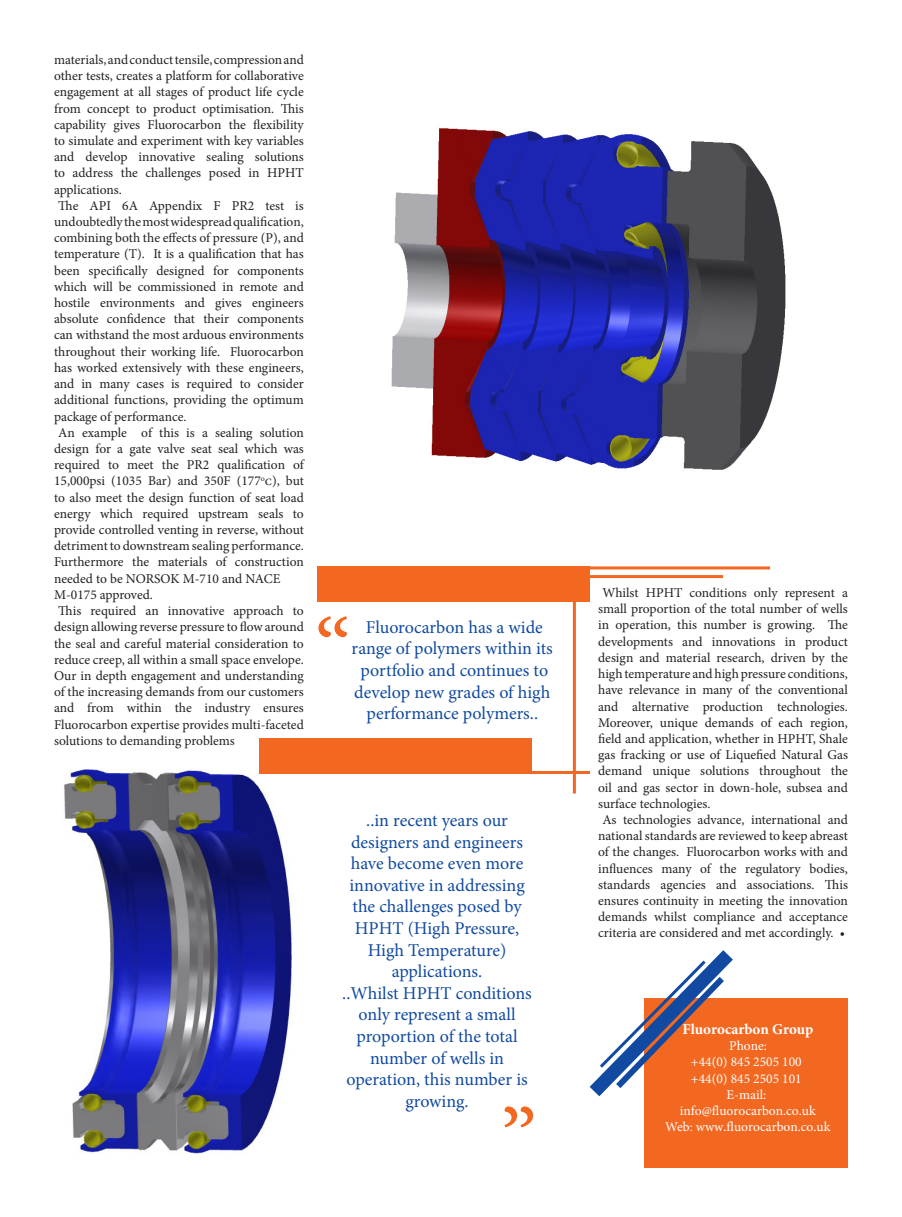
<style>
.page{position:relative;width:902px;height:1217px;background:#fff}
.page>*{position:absolute;margin:0;border:0;box-sizing:border-box;transform-origin:0 0}
.t1{font:90px "Minion Pro";color:#f36821}
.t2{font:18px/21.6px "Minion Pro";color:#114aa0;text-align:center}
.t3{font:700 15px "Minion Pro";color:#fff}
.t4{font:13.5px/16.2px "Minion Pro";letter-spacing:-.005em;color:#231f20;text-align:justify}
.t5{font:13.5px/16.2px "Minion Pro";color:#fff;text-align:center}
</style>
<div class="page">
<img style="left:391px;top:128px;width:395px;height:342px">
<div style="left:644px;top:998px;width:203px;height:170px;background:#f36821"></div>
<svg style="left:589px;top:950px;width:144px;height:147px"></svg>
<img style="left:64px;top:769px;width:240px;height:385px">
<hr style="left:585px;top:566px;width:185px;height:3px;background:#f36821">
<hr style="left:538px;top:575px;width:185px;height:3px;background:#f36821">
<div style="left:317px;top:566px;width:273px;height:36px;background:#f36821"></div>
<div style="left:259px;top:738px;width:273px;height:35px;background:#f36821"></div>
<hr style="left:517px;top:770px;width:73px;height:3px;background:#f36821">
<hr style="left:573px;top:590px;width:3px;height:203px;background:#f36821">
<p class="t4" style="left:54px;top:51px;width:251px">materials, and conduct tensile, compression and other tests, creates a platform for collaborative engagement at all stages of product life cycle from concept to product optimisation. This capability gives Fluorocarbon the flexibility to simulate and experiment with key variables and develop innovative sealing solutions to address the challenges posed in HPHT applications.</p>
<p class="t4" style="left:54px;top:197px;width:251px;text-indent:4px">The API 6A Appendix F PR2 test is undoubtedly the most widespread qualification, combining both the effects of pressure (P), and temperature (T). It is a qualification that has been specifically designed for components which will be commissioned in remote and hostile environments and gives engineers absolute confidence that their components can withstand the most arduous environments throughout their working life. Fluorocarbon has worked extensively with these engineers, and in many cases is required to consider additional functions, providing the optimum package of performance.</p>
<p class="t4" style="left:54px;top:424px;width:251px;text-indent:4px">An example of this is a sealing solution design for a gate valve seat seal which was required to meet the PR2 qualification of 15,000psi (1035 Bar) and 350F (177<sup>o</sup>c), but to also meet the design function of seat load energy which required upstream seals to provide controlled venting in reverse, without detriment to downstream sealing performance.<br>Furthermore the materials of construction needed to be NORSOK M-710 and NACE</p>
<p class="t4" style="left:54px;top:586px;width:100px">M-0175 approved.</p>
<p class="t4" style="left:54px;top:602px;width:251px;text-indent:4px">This required an innovative approach to design allowing reverse pressure to flow around the seal and careful material consideration to reduce creep, all within a small space envelope.<br>Our in depth engagement and understanding of the increasing demands from our customers and from within the industry ensures Fluorocarbon expertise provides multi-faceted solutions to demanding problems</p>
<p class="t1" style="left:351px;top:662px;width:38px;rotate:-180deg">”</p>
<p class="t2" style="left:351px;top:616px;width:203px">Fluorocarbon has a wide range of polymers within its</p>
<p class="t2" style="left:354px;top:659px;width:198px">portfolio and continues to develop new grades of high performance polymers..</p>
<p class="t2" style="left:349px;top:809px;width:177px">..in recent years our designers and engineers have become even more innovative in addressing the challenges posed by<br>HPHT (High Pressure,<br>High Temperature) applications.</p>
<p class="t2" style="left:342px;top:982px;width:191px">..Whilst HPHT conditions only represent a small proportion of the total number of wells in operation, this number is growing.</p>
<p class="t1" style="left:500px;top:1080px;width:38px">”</p>
<p class="t4" style="left:598px;top:584px;width:251px;text-indent:4px">Whilst HPHT conditions only represent a small proportion of the total number of wells in operation, this number is growing. The developments and innovations in product design and material research, driven by the high temperature and high pressure conditions, have relevance in many of the conventional and alternative production technologies.<br>Moreover, unique demands of each region, field and application, whether in HPHT, Shale gas fracking or use of Liquefied Natural Gas demand unique solutions throughout the oil and gas sector in down-hole, subsea and surface technologies.</p>
<p class="t4" style="left:598px;top:811px;width:251px;text-align:center">As technologies advance, international and national standards are reviewed to keep abreast of the changes. Fluorocarbon works with and influences many of the regulatory bodies, standards agencies and associations. This ensures continuity in meeting the innovation demands whilst compliance and acceptance criteria are considered and met accordingly. •</p>
<p class="t3" style="left:682px;top:1018px;width:132px">Fluorocarbon Group</p>
<p class="t5" style="left:729px;top:1037px;width:39px">Phone:</p>
<p class="t5" style="left:691px;top:1053px;width:112px">+44(0) 845 2505 100 +44(0) 845 2505 101<br>E-mail:</p>
<p class="t5" style="left:665px;top:1102px;width:167px">info@fluorocarbon.co.uk<br>Web: www.fluorocarbon.co.uk</p>
</div>
